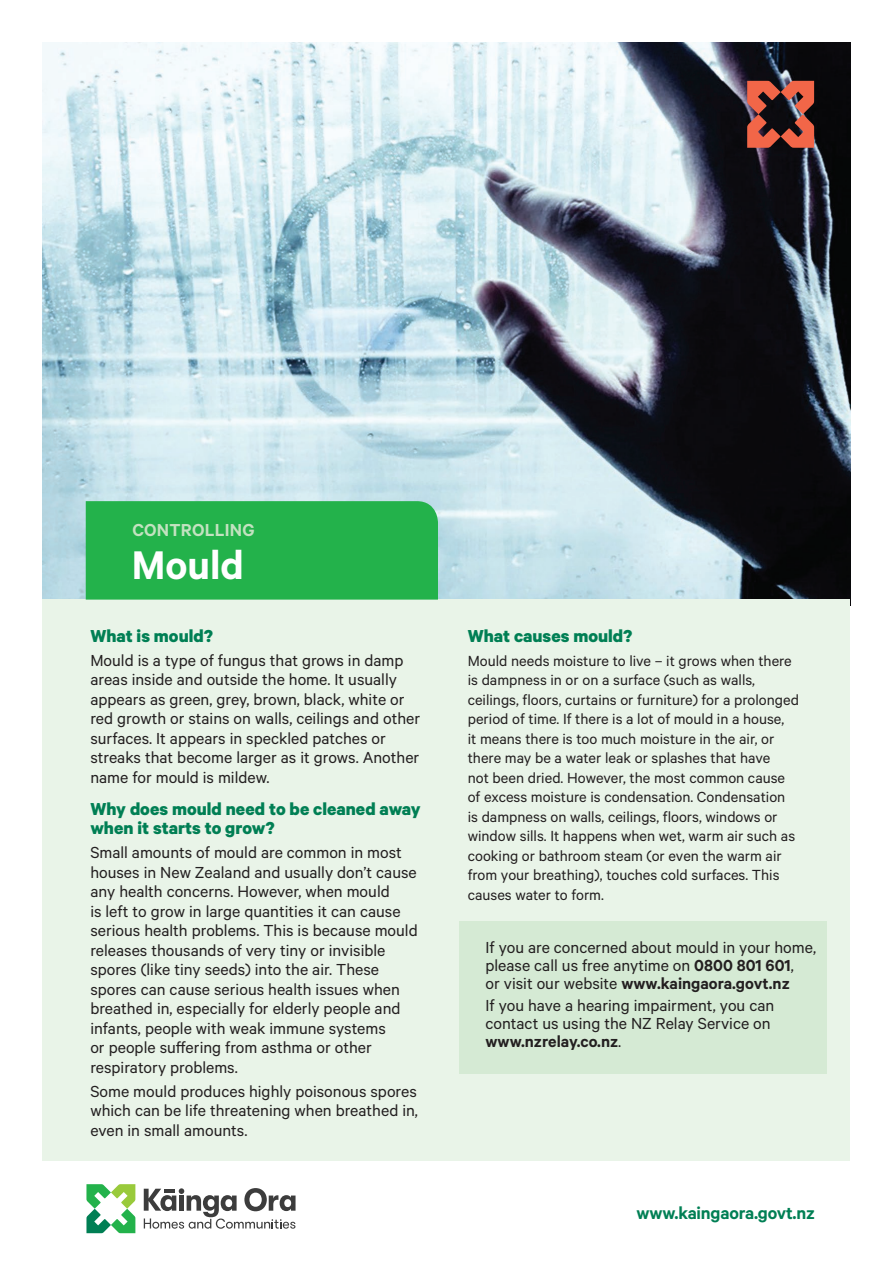
<style>
.page{position:relative;width:893px;height:1263px;background:#fff}
.page>*{position:absolute;margin:0;border:0;box-sizing:border-box;transform-origin:0 0}
.t1{font:600 45px "Calibre";color:#fff}
.t2{font:700 19.5px/19.5px "Calibre";color:#007f54}
.t3{font:600 19.5px "Calibre";letter-spacing:-.01em;color:#007f54}
.t4{font:600 19.5px "Calibre";letter-spacing:.01em;color:#c3e2c0}
.t5{font:18px/19.5px "Calibre";color:#231f20}
.t6{font:16.5px/19.5px "Calibre";color:#231f20}
.s1{font-weight:600}
</style>
<div class="page">
<img style="left:43px;top:43px;width:807px;height:557px">
<div style="left:43px;top:600px;width:807px;height:561px;background:#e9f4e8"></div>
<div style="left:459px;top:922px;width:367px;height:152px;background:#d5ead4"></div>
<svg style="left:747px;top:81px;width:67px;height:67px;background:#97473a"></svg>
<div style="left:86px;top:501px;width:352px;height:99px;background:#23b24b"></div>
<svg style="left:86px;top:1184px;width:49px;height:49px"></svg>
<svg style="left:144px;top:1188px;width:152px;height:41px"></svg>
<p class="t4" style="left:132px;top:519px;width:124px">CONTROLLING</p>
<p class="t1" style="left:132px;top:538px;width:114px">Mould</p>
<p class="t2" style="left:90px;top:625px;width:124px">What is mould?</p>
<p class="t5" style="left:90px;top:650px;width:331px">Mould is a type of fungus that grows in damp areas inside and outside the home. It usually appears as green, grey, brown, black, white or red growth or stains on walls, ceilings and other surfaces. It appears in speckled patches or streaks that become larger as it grows. Another name for mould is mildew.</p>
<p class="t2" style="left:90px;top:798px;width:332px">Why does mould need to be cleaned away when it starts to grow?</p>
<p class="t5" style="left:90px;top:842px;width:329px">Small amounts of mould are common in most houses in New Zealand and usually don’t cause any health concerns. However, when mould<br>is left to grow in large quantities it can cause serious health problems. This is because mould releases thousands of very tiny or invisible spores (like tiny seeds) into the air. These spores can cause serious health issues when breathed in, especially for elderly people and infants, people with weak immune systems<br>or people suffering from asthma or other respiratory problems.</p>
<p class="t5" style="left:90px;top:1080px;width:329px;text-align:justify">Some mould produces highly poisonous spores which can be life threatening when breathed in, even in small amounts.</p>
<p class="t2" style="left:468px;top:625px;width:166px">What causes mould?</p>
<p class="t6" style="left:468px;top:650px;width:333px">Mould needs moisture to live – it grows when there is dampness in or on a surface (such as walls, ceilings, floors, curtains or furniture) for a prolonged period of time. If there is a lot of mould in a house,<br>it means there is too much moisture in the air, or there may be a water leak or splashes that have<br>not been dried. However, the most common cause of excess moisture is condensation. Condensation is dampness on walls, ceilings, floors, windows or window sills. It happens when wet, warm air such as cooking or bathroom steam (or even the warm air from your breathing), touches cold surfaces. This causes water to form.</p>
<p class="t5" style="left:485px;top:938px;width:332px;line-height:18px">If you are concerned about mould in your home, please call us free anytime on <span class="s1">0800 801 601</span>,<br>or visit our website <span class="s1">www.kaingaora.govt.nz</span></p>
<p class="t5" style="left:485px;top:996px;width:290px;line-height:18px">If you have a hearing impairment, you can contact us using the NZ Relay Service on <span class="s1">www.nzrelay.co.nz</span>.</p>
<p class="t3" style="left:636px;top:1201px;width:180px">www.kaingaora.govt.nz</p>
</div>
